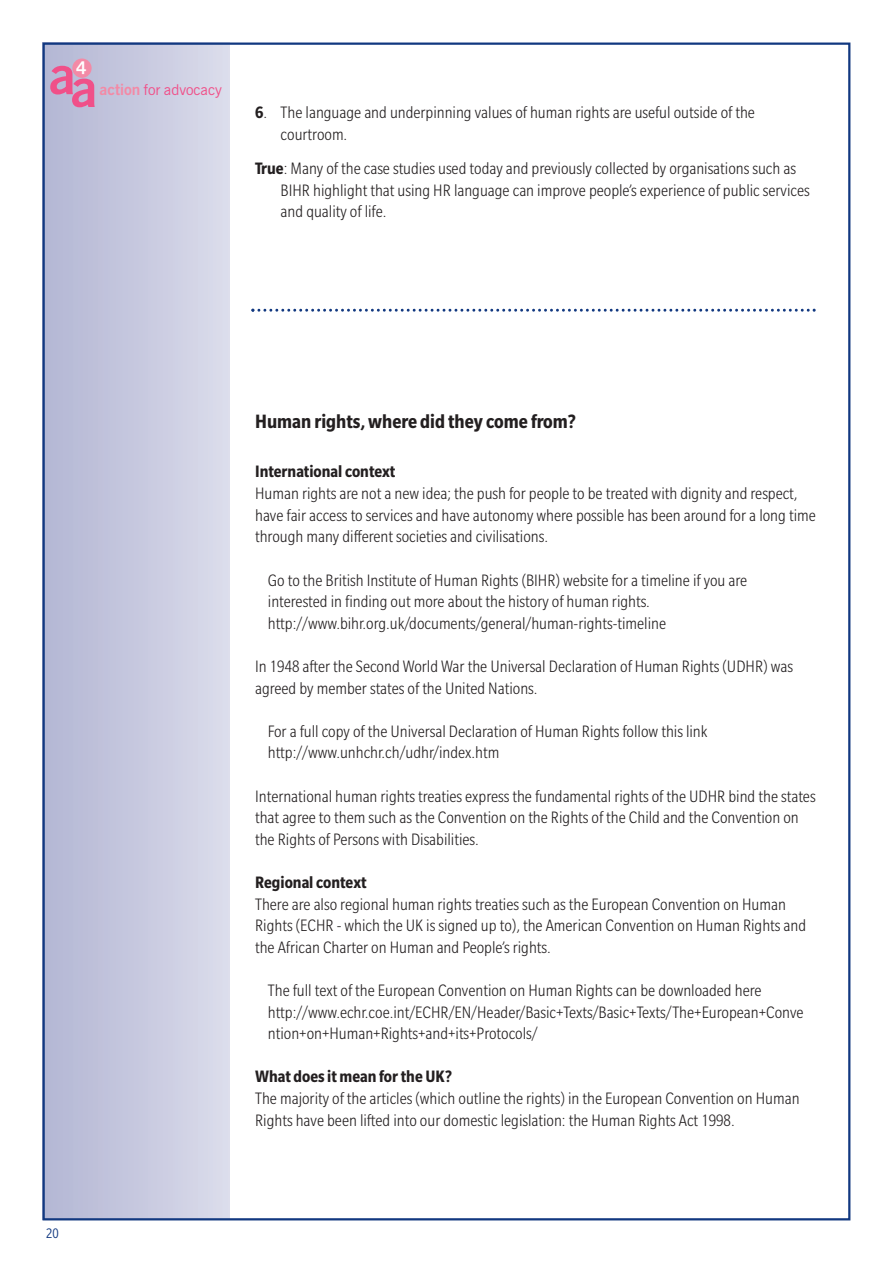
<style>
.page{position:relative;width:893px;height:1263px;background:#fff}
.page>*{position:absolute;margin:0;border:0;box-sizing:border-box;transform-origin:0 0}
.t1{font:700 53.25px "News Gothic BT";color:#f05089}
.t2{font:700 condensed 21px "Slate";color:#231f20}
.t3{font:300 condensed 18px/21.6px "Slate";color:#231f20}
.t4{font:700 condensed 18px "Slate";color:#231f20}
.t5{font:700 17.4px "News Gothic BT";color:#fff}
.t6{font:condensed 15px "Slate";color:#113880}
.t7{font:14.85px "News Gothic BT";color:#f05089}
.s1{font-weight:700;font-size:15.45px;color:#f38aa6}
.s2{font-weight:700}
</style>
<div class="page">
<div style="left:43px;top:43px;width:187px;height:1176px;background:linear-gradient(to right,#b3b6d3,#dbdceb)"></div>
<div style="left:72px;top:59px;width:20px;height:19px;background:#f38aa6;border-radius:50%"></div>
<svg style="left:251px;top:309px;width:565px;height:3px"></svg>
<p class="t5" style="left:76px;top:62px;width:12px">4</p>
<h1 class="t1" style="left:49px;top:62px;width:51px">aa</h1>
<p class="t7" style="left:100px;top:84px;width:124px"><span class="s1">action</span> for advocacy</p>
<p class="t3" style="left:281px;top:103px;width:476px;text-indent:-26px"><span class="s2">6</span>. The language and underpinning values of human rights are useful outside of the courtroom.</p>
<p class="t3" style="left:281px;top:159px;width:531px;text-indent:-26px"><span class="s2">True</span>: Many of the case studies used today and previously collected by organisations such as<br>BIHR highlight that using HR language can improve people’s experience of public services and quality of life.</p>
<p class="t6" style="left:46px;top:1228px;width:14px">20</p>
<p class="t2" style="left:255px;top:414px;width:322px">Human rights,where did they come from?</p>
<p class="t4" style="left:255px;top:466px;width:142px">Internationalcontext</p>
<p class="t3" style="left:255px;top:484px;width:562px">Human rights are not a new idea; the push for people to be treated with dignity and respect, have fair access to services and have autonomy where possible has been around for a long time through many different societies and civilisations.</p>
<p class="t3" style="left:268px;top:570px;width:481px">Go to the British Institute of Human Rights (BIHR) website for a timeline if you are interested in finding out more about the history of human rights. http://www.bihr.org.uk/documents/general/human-rights-timeline</p>
<p class="t3" style="left:255px;top:657px;width:539px">In 1948 after the Second World War the Universal Declaration of Human Rights (UDHR) was agreed by member states of the United Nations.</p>
<p class="t3" style="left:268px;top:721px;width:441px">For a full copy of the Universal Declaration of Human Rights follow this link http://www.unhchr.ch/udhr/index.htm</p>
<p class="t3" style="left:255px;top:786px;width:562px">International human rights treaties express the fundamental rights of the UDHR bind the states that agree to them such as the Convention on the Rights of the Child and the Convention on the Rights of Persons with Disabilities.</p>
<p class="t4" style="left:255px;top:876px;width:113px">Regionalcontext</p>
<p class="t3" style="left:255px;top:894px;width:552px">There are also regional human rights treaties such as the European Convention on Human<br>Rights (ECHR - which the UK is signed up to), the American Convention on Human Rights and the African Charter on Human and People’s rights.</p>
<p class="t3" style="left:268px;top:981px;width:537px">The full text of the European Convention on Human Rights can be downloaded here http://www.echr.coe.int/ECHR/EN/Header/Basic+Texts/Basic+Texts/The+European+Conve ntion+on+Human+Rights+and+its+Protocols/</p>
<p class="t4" style="left:255px;top:1070px;width:198px">What doesit mean forthe UK?</p>
<p class="t3" style="left:255px;top:1089px;width:546px">The majority of the articles (which outline the rights) in the European Convention on Human<br>Rights have been lifted into our domestic legislation: the Human Rights Act 1998.</p>
</div>
